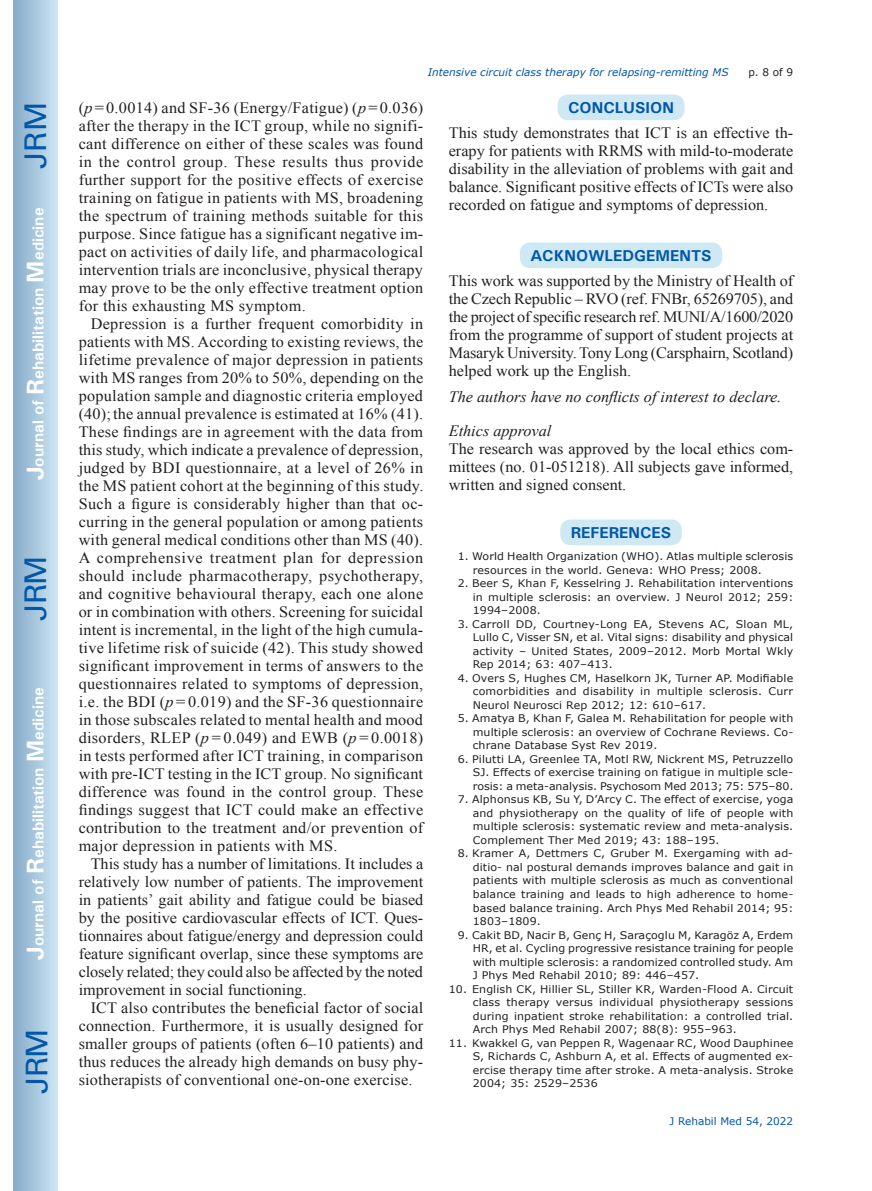
<style>
.page{position:relative;width:872px;height:1191px;background:#fff}
.page>*{position:absolute;margin:0;border:0;box-sizing:border-box;transform-origin:0 0}
.t1{font:30px "Univers";letter-spacing:-.03em;color:#0157a8}
.Txi{font:15.75px/18px "Times New Roman";letter-spacing:.015em;color:#231f20;text-align:justify}
.Tx{font:15.75px/18px "Times New Roman";color:#231f20;text-align:justify}
.Tx_below_b_head{font:15.75px/18px "Times New Roman";color:#231f20;text-align:justify}
.t2{font:700 15.75px "Univers";color:#fff}
.Tx-2{font:italic 15.75px "Times New Roman";color:#231f20}
.t3{font:700 15.75px "Univers";color:#0157a8}
.t4{font:10.5px/13.5px "Verdana";letter-spacing:.01em;color:#231f20;text-align:justify;scale:1.05 1}
.t5{font:italic 10.5px "Verdana";color:#0157a8}
.t6{font:10.5px "Verdana";color:#0157a8}
.t7{font:10.5px "Verdana";letter-spacing:.01em;color:#231f20}
.s1{font-size:24px}
.s2{font-style:italic}
</style>
<div class="page">
<div style="left:14px;top:0;width:43px;height:1191px;background:linear-gradient(to right,#88acca,#cbe5f2)"></div>
<div style="left:557px;top:95px;width:127px;height:25px;background:#cee8f4;border-radius:10px"></div>
<div style="left:520px;top:242px;width:202px;height:26px;background:#cee8f4;border-radius:10px"></div>
<div style="left:560px;top:519px;width:122px;height:26px;background:#cee8f4;border-radius:10px"></div>
<h1 class="t1" style="left:18px;top:169px;width:68px;rotate:-90deg">JRM</h1>
<p class="t2" style="left:28px;top:480px;width:274px;rotate:-90deg"><span class="s1">J</span>ournal of <span class="s1">R</span>ehabilitation <span class="s1">M</span>edicine</p>
<h1 class="t1" style="left:18px;top:620px;width:67px;rotate:-90deg">JRM</h1>
<p class="t2" style="left:28px;top:959px;width:274px;rotate:-90deg"><span class="s1">J</span>ournal of <span class="s1">R</span>ehabilitation <span class="s1">M</span>edicine</p>
<h1 class="t1" style="left:19px;top:1093px;width:67px;rotate:-90deg">JRM</h1>
<p class="t5" style="left:427px;top:65px;width:302px">Intensive circuit class therapy for relapsing-remitting MS</p>
<p class="t7" style="left:748px;top:65px;width:46px">p. 8 of 9</p>
<p class="Txi" style="left:79px;top:98px;width:346px">(<span class="s2">p</span>=0.0014) and SF-36 (Energy/Fatigue) (<span class="s2">p</span>=0.036) after the therapy in the ICT group, while no signifi&shy;cant difference on either of these scales was found in the control group. These results thus provide further support for the positive effects of exercise training on fatigue in patients with MS, broadening the spectrum of training methods suitable for this purpose. Since fatigue has a significant negative im&shy;pact on activities of daily life, and pharmacological intervention trials are inconclusive, physical therapy may prove to be the only effective treatment option for this exhausting MS symptom.</p>
<p class="Txi" style="left:79px;top:314px;width:346px;text-indent:12px">Depression is a further frequent comorbidity in patients with MS. According to existing reviews, the lifetime prevalence of major depression in patients with MS ranges from 20% to 50%, depending on the population sample and diagnostic criteria employed (40);the annual prevalence is estimated at 16% (41).<br>These findings are in agreement with the data from this study, which indicate a prevalence of depression, judged by BDI questionnaire, at a level of 26% in the MS patient cohort at the beginning of this study.<br>Such a figure is considerably higher than that oc&shy;curring in the general population or among patients with general medical conditions other than MS (40).<br>A comprehensive treatment plan for depression should include pharmacotherapy, psychotherapy, and cognitive behavioural therapy, each one alone or in combination with others. Screening for suicidal intent is incremental, in the light of the high cumula&shy;tive lifetime risk of suicide (42). This study showed significant improvement in terms of answers to the questionnaires related to symptoms of depression, i.e. the BDI (<span class="s2">p</span> = 0.019) and the SF-36 questionnaire in those subscales related to mental health and mood disorders, RLEP (<span class="s2">p</span> = 0.049) and EWB (<span class="s2">p</span> = 0.0018) in tests performed after ICT training, in comparison with pre-ICT testing in the ICT group. No significant difference was found in the control group. These findings suggest that ICT could make an effective contribution to the treatment and/or prevention of major depression in patients with MS.</p>
<p class="Txi" style="left:79px;top:854px;width:346px;text-indent:12px">This study has a number of limitations. It includes a relatively low number of patients. The improvement in patients’ gait ability and fatigue could be biased by the positive cardiovascular effects of ICT. Ques&shy;tionnaires about fatigue/energy and depression could feature significant overlap, since these symptoms are closely related; they could also be affected by the noted improvement in social functioning.</p>
<p class="Txi" style="left:79px;top:998px;width:346px;text-indent:12px">ICT also contributes the beneficial factor of social connection. Furthermore, it is usually designed for smaller groups of patients (often 6–10 patients) and thus reduces the already high demands on busy phy&shy;siotherapists of conventional one-on-one exercise.</p>
<h1 class="t3" style="left:568px;top:97px;width:107px">CONCLUSION</h1>
<p class="Tx" style="left:449px;top:124px;width:346px">This study demonstrates that ICT is an effective th&shy;erapy for patients with RRMS with mild-to-moderate disability in the alleviation of problems with gait and balance. Significant positive effects of ICTs were also recorded on fatigue and symptoms of depression.</p>
<h1 class="t3" style="left:530px;top:245px;width:183px">ACKNOWLEDGEMENTS</h1>
<p class="Tx" style="left:449px;top:272px;width:346px">This work was supported by the Ministry of Health of the Czech Republic – RVO (ref. FNBr, 65269705), and the project of specific research ref. MUNI/A/1600/2020 from the programme of support of student projects at Masaryk University. Tony Long (Carsphairn, Scotland) helped work up the English.</p>
<p class="Tx-2" style="left:449px;top:386px;width:334px">The authors have no conflicts of interest to declare.</p>
<h2 class="Tx-2" style="left:449px;top:420px;width:104px">Ethics approval</h2>
<p class="Tx_below_b_head" style="left:449px;top:440px;width:346px">The research was approved by the local ethics com&shy;mittees (no. 01-051218). All subjects gave informed, written and signed consent.</p>
<h1 class="t3" style="left:571px;top:522px;width:102px">REFERENCES</h1>
<p class="t4" style="left:473px;top:550px;width:307px;text-indent:-15px">1. World Health Organization (WHO). Atlas multiple sclerosis resources in the world. Geneva: WHO Press; 2008.</p>
<p class="t4" style="left:473px;top:577px;width:307px;text-indent:-15px">2. Beer S, Khan F, Kesselring J. Rehabilitation interventions in multiple sclerosis: an overview. J Neurol 2012; 259:<br>1994–2008.</p>
<p class="t4" style="left:473px;top:617px;width:307px;text-indent:-15px">3. Carroll DD, Courtney-Long EA, Stevens AC, Sloan ML, Lullo C, Visser SN, et al. Vital signs: disability and physical activity – United States, 2009–2012. Morb Mortal Wkly Rep 2014; 63: 407–413.</p>
<p class="t4" style="left:473px;top:671px;width:307px;text-indent:-15px">4. Overs S, Hughes CM, Haselkorn JK, Turner AP. Modifiable comorbidities and disability in multiple sclerosis. Curr Neurol Neurosci Rep 2012; 12: 610–617.</p>
<p class="t4" style="left:473px;top:712px;width:307px;text-indent:-15px">5. Amatya B, Khan F, Galea M. Rehabilitation for people with multiple sclerosis: an overview of Cochrane Reviews. Co&shy;chrane Database Syst Rev 2019.</p>
<p class="t4" style="left:473px;top:752px;width:307px;text-indent:-15px">6. Pilutti LA, Greenlee TA, Motl RW, Nickrent MS, Petruzzello SJ. Effects of exercise training on fatigue in multiple scle&shy;rosis: a meta-analysis. Psychosom Med 2013; 75: 575–80.</p>
<p class="t4" style="left:473px;top:793px;width:307px;text-indent:-15px">7. Alphonsus KB, Su Y, D’Arcy C. The effect of exercise, yoga and physiotherapy on the quality of life of people with multiple sclerosis: systematic review and meta-analysis.<br>Complement Ther Med 2019; 43: 188–195.</p>
<p class="t4" style="left:473px;top:847px;width:307px;text-indent:-15px">8. Kramer A, Dettmers C, Gruber M. Exergaming with ad&shy;ditio- nal postural demands improves balance and gait in patients with multiple sclerosis as much as conventional balance training and leads to high adherence to home&shy;based balance training. Arch Phys Med Rehabil 2014; 95:<br>1803–1809.</p>
<p class="t4" style="left:473px;top:928px;width:307px;text-indent:-15px">9. Cakit BD, Nacir B, Genç H, Saraçoglu M, Karagöz A, Erdem HR, et al. Cycling progressive resistance training for people with multiple sclerosis: a randomized controlled study. Am J Phys Med Rehabil 2010; 89: 446–457.</p>
<p class="t4" style="left:473px;top:982px;width:307px;text-indent:-24px">10. English CK, Hillier SL, Stiller KR, Warden-Flood A. Circuit class therapy versus individual physiotherapy sessions during inpatient stroke rehabilitation: a controlled trial.<br>Arch Phys Med Rehabil 2007; 88(8): 955–963.</p>
<p class="t4" style="left:473px;top:1036px;width:307px;text-indent:-24px">11. Kwakkel G, van Peppen R, Wagenaar RC, Wood Dauphinee S, Richards C, Ashburn A, et al. Effects of augmented ex&shy;ercise therapy time after stroke. A meta-analysis. Stroke 2004; 35: 2529–2536</p>
<p class="t6" style="left:669px;top:1114px;width:125px">J Rehabil Med 54, 2022</p>
</div>
